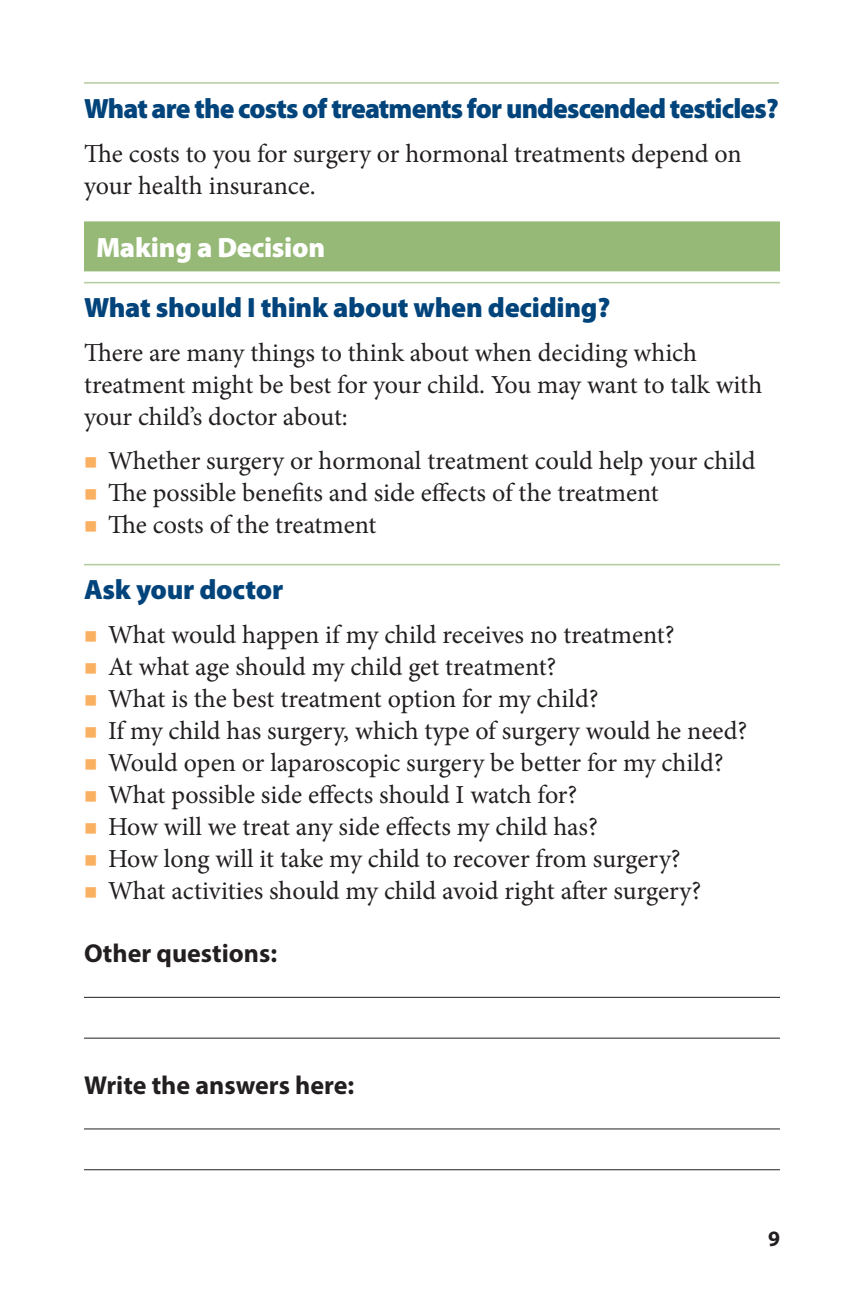
<style>
.page{position:relative;width:864px;height:1296px;background:#fff}
.page>*{position:absolute;margin:0;border:0;box-sizing:border-box;transform-origin:0 0}
.Subhead_1{font:900 28px "Myriad Pro";letter-spacing:-.03em;color:#00447b}
.Subhead_1-2{font:900 28px "Myriad Pro";letter-spacing:-.01em;color:#00447b}
.chapter_Head{font:900 28px "Myriad Pro";letter-spacing:-.01em;color:#fff}
.body_text_large_-_po{font:26px/32px "Minion Pro";color:#231f20}
.sub_head_sans_serif{font:700 26px "Myriad Pro";color:#231f20}
.t1{font:700 22px "Myriad Pro";color:#231f20}
</style>
<div class="page">
<hr style="left:84px;top:997px;width:696px;height:1px;background:#231f20">
<hr style="left:84px;top:1038px;width:696px;height:1px;background:#231f20">
<hr style="left:84px;top:1129px;width:696px;height:1px;background:#231f20">
<hr style="left:84px;top:1169px;width:696px;height:1px;background:#231f20">
<div style="left:84px;top:221px;width:696px;height:50px;background:#96b977"></div>
<hr style="left:84px;top:282px;width:696px;height:1px;background:#b5cc9e">
<hr style="left:84px;top:564px;width:696px;height:1px;background:#b5cc9e">
<hr style="left:84px;top:82px;width:695px;height:2px;background:#b5cc9e">
<p class="Subhead_1" style="left:84px;top:90px;width:696px">What are the costs of treatments for undescended testicles?</p>
<p class="body_text_large_-_po" style="left:84px;top:138px;width:659px">The costs to you for surgery or hormonal treatments depend on your health insurance.</p>
<p class="chapter_Head" style="left:96px;top:229px;width:231px">Making a Decision</p>
<p class="Subhead_1-2" style="left:84px;top:289px;width:528px">What should I think about when deciding?</p>
<p class="body_text_large_-_po" style="left:84px;top:337px;width:680px">There are many things to think about when deciding which treatment might be best for your child. You may want to talk with your child’s doctor about:</p>
<p class="body_text_large_-_po" style="left:108px;top:445px;width:649px">Whether surgery or hormonal treatment could help your child</p>
<p class="body_text_large_-_po" style="left:108px;top:477px;width:552px">The possible benefits and side effects of the treatment</p>
<p class="body_text_large_-_po" style="left:108px;top:509px;width:270px">The costs of the treatment</p>
<p class="Subhead_1-2" style="left:84px;top:571px;width:201px">Ask your doctor</p>
<p class="body_text_large_-_po" style="left:108px;top:619px;width:568px">What would happen if my child receives no treatment?</p>
<p class="body_text_large_-_po" style="left:108px;top:651px;width:450px">At what age should my child get treatment?</p>
<p class="body_text_large_-_po" style="left:108px;top:683px;width:492px">What is the best treatment option for my child?</p>
<p class="body_text_large_-_po" style="left:108px;top:715px;width:641px">If my child has surgery, which type of surgery would he need?</p>
<p class="body_text_large_-_po" style="left:108px;top:747px;width:617px">Would open or laparoscopic surgery be better for my child?</p>
<p class="body_text_large_-_po" style="left:108px;top:779px;width:471px">What possible side effects should I watch for?</p>
<p class="body_text_large_-_po" style="left:108px;top:811px;width:491px">How will we treat any side effects my child has?</p>
<p class="body_text_large_-_po" style="left:108px;top:843px;width:574px">How long will it take my child to recover from surgery?</p>
<p class="body_text_large_-_po" style="left:108px;top:875px;width:595px">What activities should my child avoid right after surgery?</p>
<p class="sub_head_sans_serif" style="left:84px;top:937px;width:195px">Other questions:</p>
<p class="sub_head_sans_serif" style="left:84px;top:1068px;width:272px">Write the answers here:</p>
<p class="t1" style="left:768px;top:1224px;width:13px">9</p>
</div>
